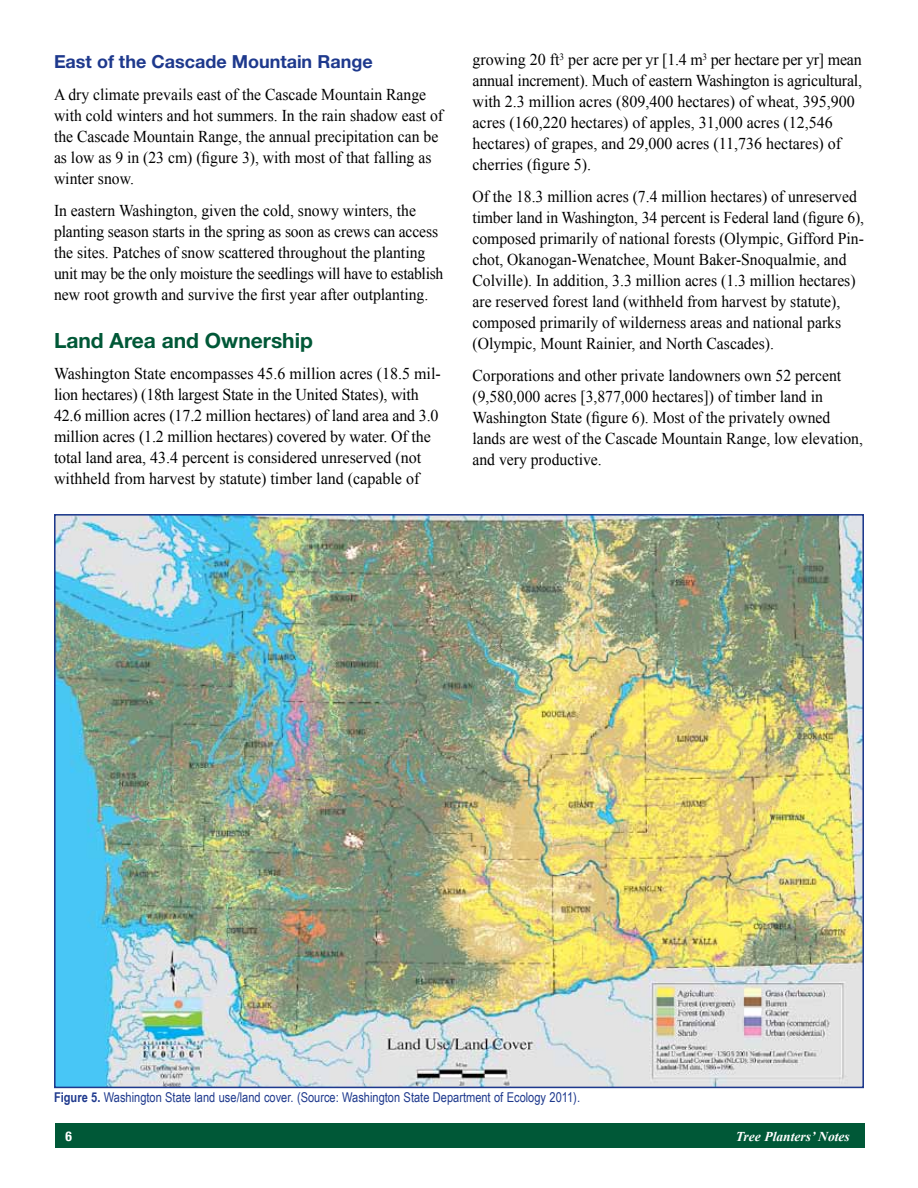
<style>
.page{position:relative;width:918px;height:1188px;background:#fff}
.page>*{position:absolute;margin:0;border:0;box-sizing:border-box;transform-origin:0 0}
.t1{font:700 21px "Helvetica Neue";color:#005837}
.t2{font:700 18px "Helvetica Neue";color:#1e398d}
.t3{font:16.5px/21px "Times New Roman";color:#000;scale:.95 1}
.t4{font:16.5px/21px "Times New Roman";color:#000}
.t5{font:13.5px "Arial Narrow";color:#1e398d}
.t6{font:italic 700 13.5px "Times New Roman";color:#fff}
.t7{font:700 condensed 13.5px "Helvetica Neue";color:#fff}
.s1{font-weight:700}
</style>
<div class="page">
<div style="left:55px;top:1124px;width:810px;height:24px;background:#005837"></div>
<img style="left:57px;top:517px;width:804px;height:568px">
<p class="t2" style="left:54px;top:51px;width:320px">East of the Cascade Mountain Range</p>
<p class="t3" style="left:54px;top:84px;width:411px">A dry climate prevails east of the Cascade Mountain Range with cold winters and hot summers. In the rain shadow east of the Cascade Mountain Range, the annual precipitation can be as low as 9 in (23 cm) (figure 3), with most of that falling as winter snow.</p>
<p class="t3" style="left:54px;top:199px;width:411px">In eastern Washington, given the cold, snowy winters, the planting season starts in the spring as soon as crews can access the sites. Patches of snow scattered throughout the planting unit may be the only moisture the seedlings will have to establish new root growth and survive the first year after outplanting.</p>
<p class="t1" style="left:54px;top:327px;width:261px">Land Area and Ownership</p>
<p class="t4" style="left:54px;top:363px;width:388px">Washington State encompasses 45.6 million acres (18.5 mil&shy;lion hectares) (18th largest State in the United States), with 42.6 million acres (17.2 million hectares) of land area and 3.0 million acres (1.2 million hectares) covered by water. Of the total land area, 43.4 percent is considered unreserved (not withheld from harvest by statute) timber land (capable of</p>
<p class="t4" style="left:472px;top:49px;width:391px">growing 20 ft<sup>3</sup> per acre per yr [1.4 m<sup>3</sup> per hectare per yr] mean annual increment). Much of eastern Washington is agricultural, with 2.3 million acres (809,400 hectares) of wheat, 395,900 acres (160,220 hectares) of apples, 31,000 acres (12,546 hectares) of grapes, and 29,000 acres (11,736 hectares) of cherries (figure 5).</p>
<p class="t3" style="left:472px;top:186px;width:414px">Of the 18.3 million acres (7.4 million hectares) of unreserved timber land in Washington, 34 percent is Federal land (figure 6), composed primarily of national forests (Olympic, Gifford Pin&shy;chot, Okanogan-Wenatchee, Mount Baker-Snoqualmie, and Colville). In addition, 3.3 million acres (1.3 million hectares) are reserved forest land (withheld from harvest by statute), composed primarily of wilderness areas and national parks (Olympic, Mount Rainier, and North Cascades).</p>
<p class="t3" style="left:472px;top:365px;width:413px">Corporations and other private landowners own 52 percent (9,580,000 acres [3,877,000 hectares]) of timber land in Washington State (figure 6). Most of the privately owned lands are west of the Cascade Mountain Range, low elevation, and very productive.</p>
<p class="t5" style="left:54px;top:1087px;width:528px"><span class="s1">Figure 5.</span> Washington State land use/land cover. (Source: Washington State Department of Ecology 2011).</p>
<p class="t7" style="left:66px;top:1128px;width:8px">6</p>
<p class="t6" style="left:736px;top:1127px;width:115px">Tree Planters’ Notes</p>
</div>
